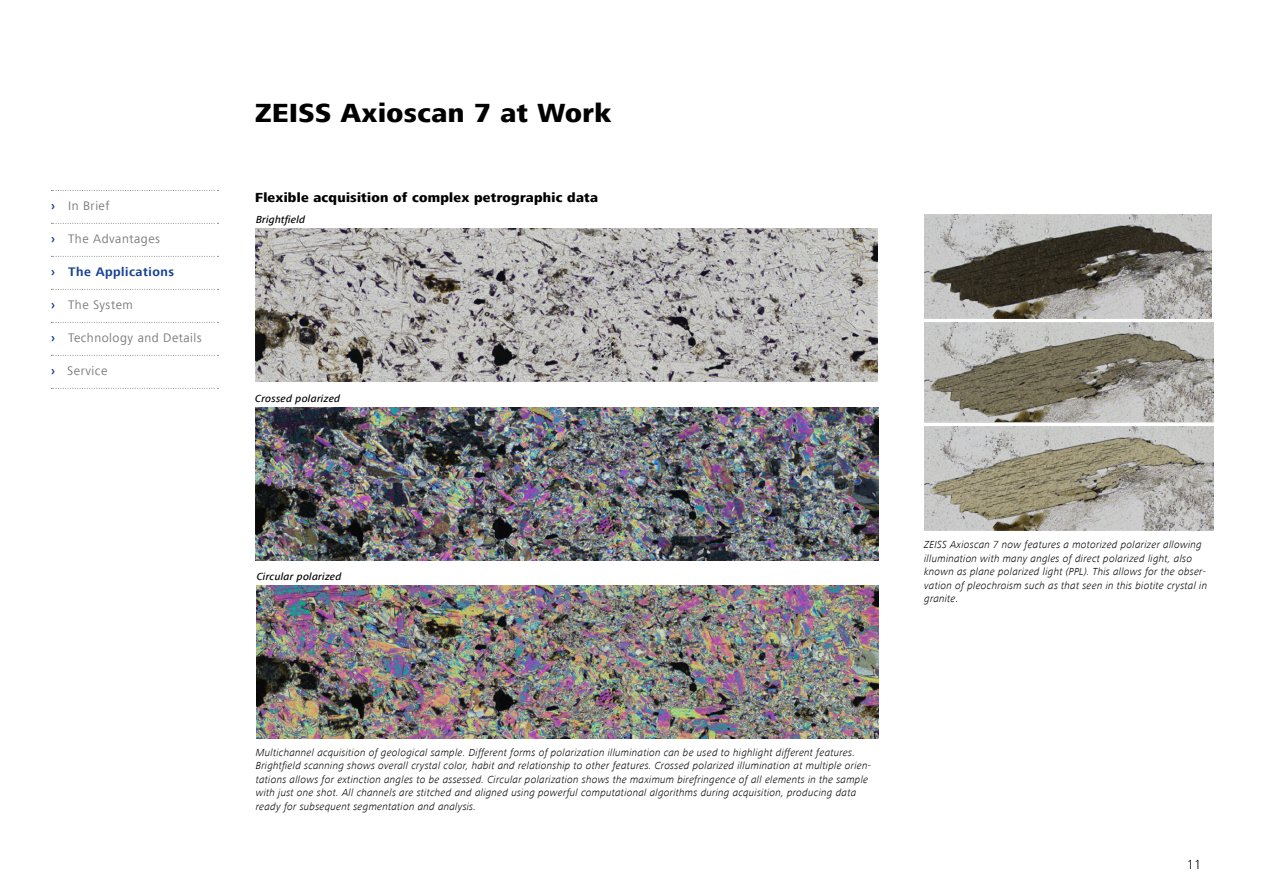
<style>
.page{position:relative;width:1263px;height:893px;background:#fff}
.page>*{position:absolute;margin:0;border:0;box-sizing:border-box;transform-origin:0 0}
.t1{font:800 27px "ZEISS Frutiger Next W1 G";letter-spacing:.02em;color:#000}
.t2{font:800 13.5px "ZEISS Frutiger Next W1 G";letter-spacing:.02em;color:#000}
.t3{font:300 13.5px "ZEISS Frutiger Next W1 G";color:#000}
.t4{font:12.75px "ZEISS Frutiger Next W1 G";letter-spacing:.04em;color:#7c7b7b}
.t5{font:700 12.75px "ZEISS Frutiger Next W1 G";letter-spacing:.04em;color:#164194}
.t6{font:italic 300 10.5px/13.5px "ZEISS Frutiger Next W1 G";letter-spacing:.02em;color:#000}
.t7{font:10.5px "ZEISS Frutiger Next W1 G Med It";letter-spacing:.02em;color:#000}
.s1{font-weight:700;color:#164194}
</style>
<div class="page">
<img style="left:255px;top:229px;width:622px;height:153px">
<img style="left:255px;top:407px;width:624px;height:153px">
<img style="left:256px;top:585px;width:623px;height:153px">
<img style="left:924px;top:215px;width:288px;height:104px">
<img style="left:924px;top:323px;width:289px;height:207px">
<svg style="left:51px;top:190px;width:168px;height:1px"></svg>
<svg style="left:51px;top:223px;width:168px;height:1px"></svg>
<svg style="left:51px;top:256px;width:168px;height:1px"></svg>
<svg style="left:51px;top:289px;width:168px;height:1px"></svg>
<svg style="left:51px;top:322px;width:168px;height:1px"></svg>
<svg style="left:51px;top:355px;width:168px;height:1px"></svg>
<svg style="left:51px;top:388px;width:168px;height:1px"></svg>
<p class="t4" style="left:51px;top:199px;width:60px"><span class="s1">›</span> In Brief</p>
<p class="t4" style="left:51px;top:232px;width:111px"><span class="s1">›</span> The Advantages</p>
<p class="t5" style="left:51px;top:265px;width:125px">› The Applications</p>
<p class="t4" style="left:51px;top:298px;width:83px"><span class="s1">›</span> The System</p>
<p class="t4" style="left:51px;top:331px;width:152px"><span class="s1">›</span> Technology and Details</p>
<p class="t4" style="left:51px;top:364px;width:58px"><span class="s1">›</span> Service</p>
<h1 class="t1" style="left:255px;top:97px;width:358px">ZEISS Axioscan 7 at Work</h1>
<p class="t2" style="left:255px;top:189px;width:344px">Flexible acquisition of complex petrographic data</p>
<p class="t7" style="left:256px;top:213px;width:51px">Brightfield</p>
<p class="t7" style="left:255px;top:392px;width:87px">Crossed polarized</p>
<p class="t7" style="left:257px;top:570px;width:86px">Circular polarized</p>
<p class="t6" style="left:924px;top:538px;width:284px">ZEISS Axioscan 7 now features a motorized polarizer allowing illumination with many angles of direct polarized light, also known as plane polarized light (PPL). This allows for the obser&shy;vation of pleochroism such as that seen in this biotite crystal in granite.</p>
<p class="t6" style="left:256px;top:745px;width:617px">Multichannel acquisition of geological sample. Different forms of polarization illumination can be used to highlight different features.<br>Brightfield scanning shows overall crystal color, habit and relationship to other features. Crossed polarized illumination at multiple orien&shy;tations allows for extinction angles to be assessed. Circular polarization shows the maximum birefringence of all elements in the sample with just one shot. All channels are stitched and aligned using powerful computational algorithms during acquisition, producing data ready for subsequent segmentation and analysis.</p>
<p class="t3" style="left:1187px;top:856px;width:16px">11</p>
</div>
